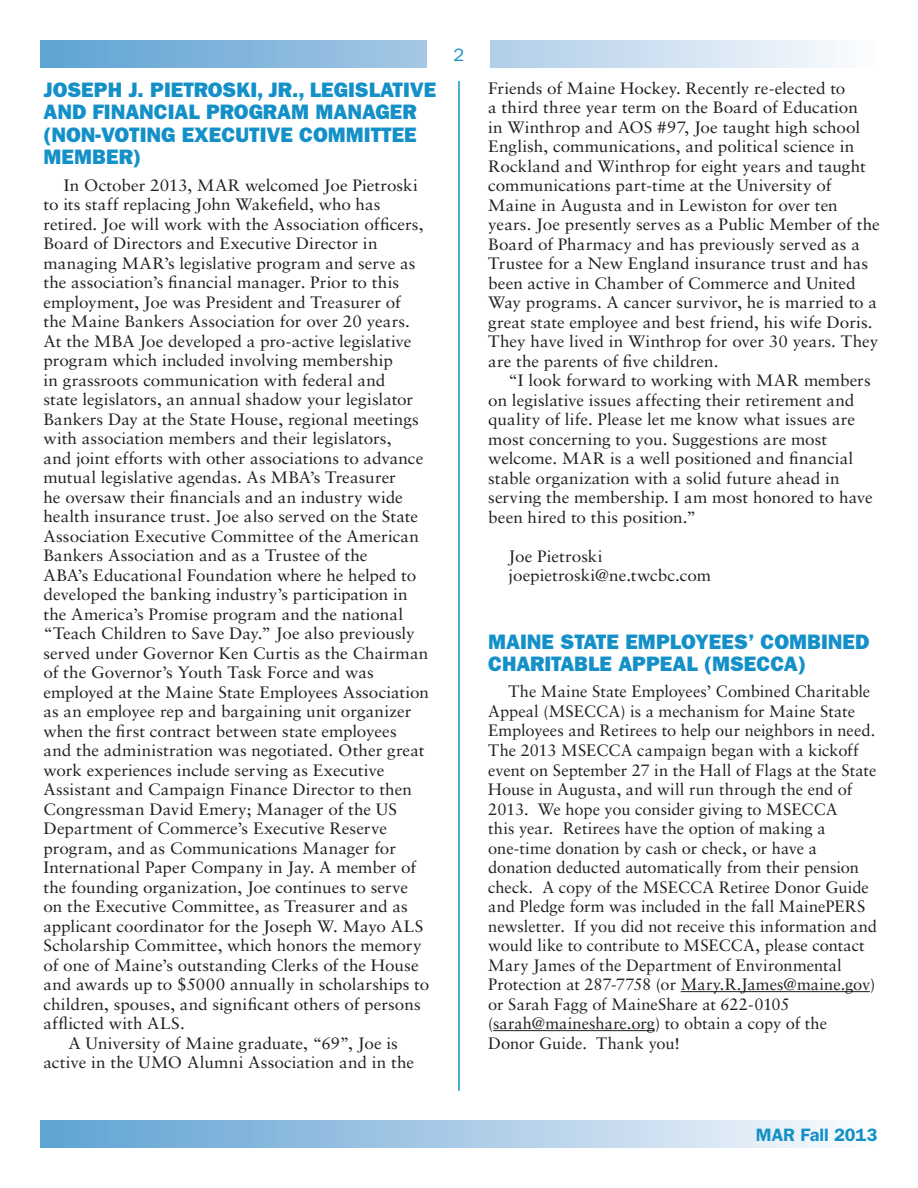
<style>
.page{position:relative;width:918px;height:1188px;background:#fff}
.page>*{position:absolute;margin:0;border:0;box-sizing:border-box;transform-origin:0 0}
.t1{font:800 21px "Franklin Gothic";color:#1490c8}
.t2{font:600 18px "Franklin Gothic";color:#1490c8}
.t3{font:18px "Franklin Gothic";color:#1490c8}
.t4{font:16.5px/19.5px "Sabon";color:#231f20;scale:1.04 1}
.t5{font:16.5px/19.5px "Sabon";color:#231f20}
</style>
<div class="page">
<div style="left:40px;top:1120px;width:838px;height:28px;background:linear-gradient(to right,#5da0d2,#faf9fd)"></div>
<div style="left:40px;top:41px;width:838px;height:27px;background:linear-gradient(to right,#5da0d2,#fafafd)"></div>
<div style="left:428px;top:40px;width:62px;height:28px;background:#fff"></div>
<hr style="left:458px;top:81px;width:2px;height:1010px;background:#1490c8">
<hr style="left:681px;top:991px;width:189px;height:1px;background:#231f20">
<hr style="left:493px;top:1030px;width:162px;height:1px;background:#231f20">
<p class="t1" style="left:44px;top:77px;width:24px">JOSEPH</p>
<p class="t1" style="left:128px;top:77px;width:49px">J. PIETROS</p>
<p class="t1" style="left:236px;top:77px;width:86px">KI, JR., LEGIS</p>
<p class="t1" style="left:369px;top:77px;width:36px">LATIVE</p>
<p class="t1" style="left:44px;top:100px;width:192px">AND FINANCIAL PROGR</p>
<p class="t1" style="left:277px;top:100px;width:113px">AM MANAGER</p>
<p class="t1" style="left:44px;top:122px;width:23px">(NON</p>
<p class="t1" style="left:96px;top:122px;width:19px">-VOTING</p>
<p class="t1" style="left:182px;top:122px;width:41px">EXECUTIVE</p>
<p class="t1" style="left:299px;top:122px;width:14px">COMMITTEE</p>
<p class="t1" style="left:44px;top:145px;width:16px">MEMBER</p>
<p class="t1" style="left:133px;top:145px;width:9px">)</p>
<p class="t4" style="left:64px;top:175px;width:342px">In October 2013, MAR welcomed Joe Pietroski</p>
<p class="t4" style="left:44px;top:194px;width:326px">to its staff replacing John Wakefield, who has</p>
<p class="t4" style="left:44px;top:214px;width:367px">retired. Joe will work with the Association officers,</p>
<p class="t4" style="left:44px;top:233px;width:323px">Board of Directors and Executive Director in</p>
<p class="t4" style="left:44px;top:253px;width:359px">managing MAR’s legislative program and serve as</p>
<p class="t4" style="left:44px;top:272px;width:344px">the association’s financial manager. Prior to this</p>
<p class="t4" style="left:44px;top:292px;width:345px">employment, Joe was President and Treasurer of</p>
<p class="t4" style="left:44px;top:311px;width:354px">the Maine Bankers Association for over 20 years.</p>
<p class="t4" style="left:44px;top:331px;width:355px">At the MBA Joe developed a pro-active legislative</p>
<p class="t4" style="left:44px;top:350px;width:337px">program which included involving membership</p>
<p class="t4" style="left:44px;top:370px;width:330px">in grassroots communication with federal and</p>
<p class="t4" style="left:44px;top:389px;width:357px">state legislators, an annual shadow your legislator</p>
<p class="t4" style="left:44px;top:409px;width:362px">Bankers Day at the State House, regional meetings</p>
<p class="t4" style="left:44px;top:428px;width:336px">with association members and their legislators,</p>
<p class="t4" style="left:44px;top:448px;width:367px">and joint efforts with other associations to advance</p>
<p class="t4" style="left:44px;top:467px;width:340px">mutual legislative agendas. As MBA’s Treasurer</p>
<p class="t4" style="left:44px;top:487px;width:347px">he oversaw their financials and an industry wide</p>
<p class="t4" style="left:44px;top:506px;width:362px">health insurance trust. Joe also served on the State</p>
<p class="t4" style="left:44px;top:526px;width:362px">Association Executive Committee of the American</p>
<p class="t4" style="left:44px;top:545px;width:313px">Bankers Association and as a Trustee of the</p>
<p class="t4" style="left:44px;top:565px;width:360px">ABA’s Educational Foundation where he helped to</p>
<p class="t4" style="left:44px;top:584px;width:352px">developed the banking industry’s participation in</p>
<p class="t4" style="left:44px;top:604px;width:347px">the America’s Promise program and the national</p>
<p class="t4" style="left:44px;top:623px;width:358px">“Teach Children to Save Day.” Joe also previously</p>
<p class="t4" style="left:44px;top:643px;width:372px">served under Governor Ken Curtis as the Chairman</p>
<p class="t4" style="left:44px;top:662px;width:319px">of the Governor’s Youth Task Force and was</p>
<p class="t4" style="left:44px;top:682px;width:372px">employed at the Maine State Employees Association</p>
<p class="t4" style="left:44px;top:701px;width:355px">as an employee rep and bargaining unit organizer</p>
<p class="t4" style="left:44px;top:721px;width:341px">when the first contract between state employees</p>
<p class="t4" style="left:44px;top:740px;width:368px">and the administration was negotiated. Other great</p>
<p class="t4" style="left:44px;top:760px;width:329px">work experiences include serving as Executive</p>
<p class="t4" style="left:44px;top:779px;width:356px">Assistant and Campaign Finance Director to then</p>
<p class="t4" style="left:44px;top:799px;width:342px">Congressman David Emery; Manager of the US</p>
<p class="t4" style="left:44px;top:818px;width:332px">Department of Commerce’s Executive Reserve</p>
<p class="t4" style="left:44px;top:838px;width:341px">program, and as Communications Manager for</p>
<p class="t4" style="left:44px;top:857px;width:360px">International Paper Company in Jay. A member of</p>
<p class="t4" style="left:44px;top:877px;width:352px">the founding organization, Joe continues to serve</p>
<p class="t4" style="left:44px;top:896px;width:352px">on the Executive Committee, as Treasurer and as</p>
<p class="t4" style="left:44px;top:916px;width:367px">applicant coordinator for the Joseph W. Mayo ALS</p>
<p class="t4" style="left:44px;top:935px;width:365px">Scholarship Committee, which honors the memory</p>
<p class="t4" style="left:44px;top:955px;width:362px">of one of Maine’s outstanding Clerks of the House</p>
<p class="t4" style="left:44px;top:974px;width:373px">and awards up to $5000 annually in scholarships to</p>
<p class="t4" style="left:44px;top:994px;width:364px">children, spouses, and significant others of persons</p>
<p class="t4" style="left:44px;top:1013px;width:138px">afflicted with ALS.</p>
<p class="t4" style="left:69px;top:1033px;width:318px">A University of Maine graduate, “69”, Joe is</p>
<p class="t4" style="left:44px;top:1052px;width:358px">active in the UMO Alumni Association and in the</p>
<p class="t3" style="left:454px;top:45px;width:12px">2</p>
<p class="t4" style="left:488px;top:78px;width:378px">Friends of Maine Hockey. Recently re-elected to<br>a third three year term on the Board of Education<br>in Winthrop and AOS #97, Joe taught high school English, communications, and political science in Rockland and Winthrop for eight years and taught communications part-time at the University of Maine in Augusta and in Lewiston for over ten years. Joe presently serves as a Public Member of the Board of Pharmacy and has previously served as a Trustee for a New England insurance trust and has been active in Chamber of Commerce and United Way programs. A cancer survivor, he is married to a great state employee and best friend, his wife Doris.<br>They have lived in Winthrop for over 30 years. They are the parents of five children.</p>
<p class="t4" style="left:488px;top:371px;width:371px;text-indent:20px">“I look forward to working with MAR members on legislative issues affecting their retirement and quality of life. Please let me know what issues are most concerning to you. Suggestions are most welcome. MAR is a well positioned and financial stable organization with a solid future ahead in serving the membership. I am most honored to have been hired to this position.”</p>
<p class="t4" style="left:508px;top:546px;width:196px">Joe Pietroski joepietroski@ne.twcbc.com</p>
<p class="t1" style="left:488px;top:629px;width:44px">MAINE</p>
<p class="t1" style="left:560px;top:629px;width:135px">STATE EMP LOYEES</p>
<p class="t1" style="left:748px;top:629px;width:41px">’ COMBINED</p>
<p class="t1" style="left:488px;top:652px;width:145px">CHARITABLE APPE</p>
<p class="t1" style="left:673px;top:652px;width:135px">AL (MSECCA)</p>
<p class="t5" style="left:488px;top:682px;width:390px;text-indent:20px">The Maine State Employees’ Combined Charitable Appeal (MSECCA) is a mechanism for Maine State Employees and Retirees to help our neighbors in need.<br>The 2013 MSECCA campaign began with a kickoff event on September 27 in the Hall of Flags at the State House in Augusta, and will run through the end of 2013. We hope you consider giving to MSECCA<br>this year. Retirees have the option of making a one-time donation by cash or check, or have a donation deducted automatically from their pension check. A copy of the MSECCA Retiree Donor Guide and Pledge form was included in the fall MainePERS newsletter. If you did not receive this information and would like to contribute to MSECCA, please contact Mary James of the Department of Environmental Protection at 287-7758 (or Mary.R.James@maine.gov) or Sarah Fagg of MaineShare at 622-0105 (sarah@maineshare.org) to obtain a copy of the Donor Guide. Thank you!</p>
<p class="t2" style="left:756px;top:1124px;width:123px">MAR Fall 2013</p>
</div>
